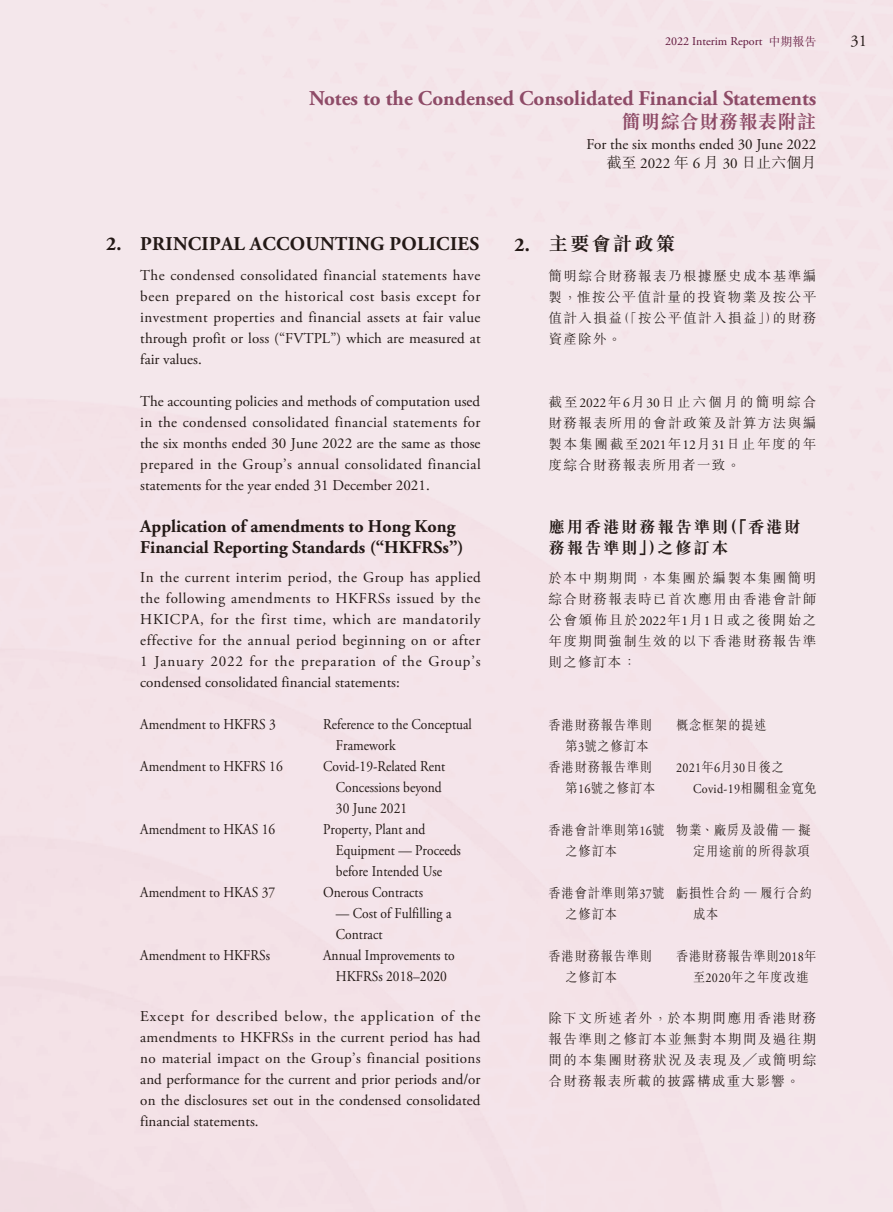
<style>
.page{position:relative;width:893px;height:1212px;background:#f4e7eb}
.page>*{position:absolute;margin:0;border:0;box-sizing:border-box;transform-origin:0 0}
.t1{font:700 21px "Adobe Garamond Pro";color:#8e4b67}
.t2{font:700 19.5px "Adobe Garamond Pro";letter-spacing:.015em;color:#231916}
.t3{font:700 19.5px "M Sung HK";color:#8e4b67}
.t4{font:700 19.5px "M Sung HK";letter-spacing:.1em;color:#231916}
.t5{font:700 18px/21px "Adobe Garamond Pro";color:#231916}
.t6{font:700 16.5px/21px "M Sung HK";letter-spacing:.1em;color:#231916}
.t7{font:16.5px "Adobe Garamond Pro";color:#231916}
.t8{font:15px/21px "Adobe Garamond Pro";color:#231916;text-align:justify}
.t9{font:15px/21px "Adobe Garamond Pro";color:#231916;scale:.9 1}
.t10{font:300 15px "M Sung HK";color:#231916}
.t11{font:300 13.5px/21px "M Sung HK";letter-spacing:.11em;color:#231916;text-align:justify}
.t12{font:300 13.5px/21px "M Sung HK";letter-spacing:.075em;color:#231916;scale:.9 1}
.t13{font:13.5px/21px "Adobe Garamond Pro";letter-spacing:.025em;color:#231916;scale:.9 1}
.t14{font:300 13.5px/21px "M Sung HK";letter-spacing:.06em;color:#231916;scale:.9 1}
.t15{font:12px "Adobe Garamond Pro";color:#60153b}
.s1{font-family:"M Sung HK";font-weight:300}
.s2{font-family:"Adobe Garamond Pro";font-weight:400}
.s3{font-family:"Adobe Garamond Pro"}
</style>
<div class="page">
<p class="t15" style="left:665px;top:34px;width:153px">2022 Interim Report <span class="s1">中期報告</span></p>
<p class="t7" style="left:850px;top:30px;width:18px">31</p>
<h1 class="t1" style="left:309px;top:86px;width:509px">Notes to the Condensed Consolidated Financial Statements</h1>
<h2 class="t3" style="left:621px;top:112px;width:196px">簡明綜合財務報表附註</h2>
<h2 class="t2" style="left:106px;top:233px;width:374px">2. PRINCIPAL ACCOUNTING POLICIES</h2>
<p class="t8" style="left:140px;top:265px;width:342px">The condensed consolidated financial statements have been prepared on the historical cost basis except for investment properties and financial assets at fair value through profit or loss (“FVTPL”) which are measured at fair values.</p>
<p class="t8" style="left:140px;top:391px;width:342px">The accounting policies and methods of computation used in the condensed consolidated financial statements for the six months ended 30 June 2022 are the same as those prepared in the Group’s annual consolidated financial statements for the year ended 31 December 2021.</p>
<p class="t5" style="left:140px;top:516px;width:325px">Application of amendments to Hong Kong<br>Financial Reporting Standards (“HKFRSs”)</p>
<p class="t8" style="left:140px;top:567px;width:342px">In the current interim period, the Group has applied the following amendments to HKFRSs issued by the HKICPA, for the first time, which are mandatorily effective for the annual period beginning on or after 1 January 2022 for the preparation of the Group’s condensed consolidated financial statements:</p>
<p class="t9" style="left:140px;top:714px;width:152px">Amendment to HKFRS 3</p>
<p class="t9" style="left:336px;top:714px;width:153px;text-indent:-13px">Reference to the Conceptual<br>Framework</p>
<p class="t9" style="left:140px;top:756px;width:160px">Amendment to HKFRS 16</p>
<p class="t9" style="left:336px;top:756px;width:123px;text-indent:-13px">Covid-19-Related Rent<br>Concessions beyond<br>30 June 2021</p>
<p class="t9" style="left:140px;top:819px;width:151px">Amendment to HKAS 16</p>
<p class="t9" style="left:336px;top:819px;width:140px;text-indent:-13px">Property, Plant and<br>Equipment — Proceeds before Intended Use</p>
<p class="t9" style="left:140px;top:882px;width:151px">Amendment to HKAS 37</p>
<p class="t9" style="left:323px;top:882px;width:112px">Onerous Contracts</p>
<p class="t9" style="left:336px;top:903px;width:130px">— Cost of Fulfilling a<br>Contract</p>
<p class="t9" style="left:140px;top:945px;width:146px">Amendment to HKFRSs</p>
<p class="t9" style="left:323px;top:945px;width:148px;text-align:center">Annual Improvements to<br>HKFRSs 2018–2020</p>
<p class="t8" style="left:140px;top:1006px;width:342px">Except for described below, the application of the amendments to HKFRSs in the current period has had no material impact on the Group’s financial positions and performance for the current and prior periods and/or on the disclosures set out in the condensed consolidated financial statements.</p>
<p class="t8" style="left:587px;top:135px;width:231px">For the six months ended 30 June 2022</p>
<p class="t10" style="left:606px;top:152px;width:211px">截至 <span class="s2">2022</span> 年 <span class="s2">6</span> 月 <span class="s2">30</span> 日止六個月</p>
<h2 class="t4" style="left:514px;top:234px;width:162px"><span class="s3">2.</span> 主要會計政策</h2>
<p class="t11" style="left:549px;top:264px;width:269px">簡明綜合財務報表乃根據歷史成本基準編製，惟按公平值計量的投資物業及按公平值計入損益（「按公平值計入損益」）的財務資產除外。</p>
<p class="t11" style="left:548px;top:391px;width:269px">截至<span class="s2">2022</span>年<span class="s2">6</span>月<span class="s2">30</span>日止六個月的簡明綜合財務報表所用的會計政策及計算方法與編製本集團截至<span class="s2">2021</span>年<span class="s2">12</span>月<span class="s2">31</span>日止年度的年度綜合財務報表所用者一致。</p>
<p class="t6" style="left:549px;top:516px;width:254px">應用香港財務報告準則（「香港財務報告準則」）之修訂本</p>
<p class="t11" style="left:549px;top:567px;width:269px">於本中期期間，本集團於編製本集團簡明綜合財務報表時已首次應用由香港會計師公會頒佈且於<span class="s2">2022</span>年<span class="s2">1</span>月<span class="s2">1</span>日或之後開始之年度期間強制生效的以下香港財務報告準則之修訂本：</p>
<p class="t12" style="left:549px;top:714px;width:117px;text-align:right">香港財務報告準則第<span class="s2">3</span>號之修訂本</p>
<p class="t12" style="left:676px;top:714px;width:102px">概念框架的提述</p>
<p class="t12" style="left:549px;top:756px;width:120px;text-align:right">香港財務報告準則第<span class="s2">16</span>號之修訂本</p>
<p class="t13" style="left:693px;top:758px;width:139px;text-indent:-17px">2021<span class="s1">年</span>6<span class="s1">月</span>30<span class="s1">日後之<br></span>Covid-19<span class="s1">相關租金寬免</span></p>
<p class="t12" style="left:566px;top:819px;width:111px;text-indent:-17px">香港會計準則第<span class="s2">16</span>號之修訂本</p>
<p class="t12" style="left:676px;top:819px;width:151px;text-align:right">物業、廠房及設備 — 擬定用途前的所得款項</p>
<p class="t12" style="left:566px;top:882px;width:111px;text-indent:-17px">香港會計準則第<span class="s2">37</span>號之修訂本</p>
<p class="t12" style="left:693px;top:882px;width:133px;text-indent:-17px">虧損性合約 — 履行合約成本</p>
<p class="t12" style="left:566px;top:945px;width:98px;text-indent:-17px">香港財務報告準則之修訂本</p>
<p class="t14" style="left:693px;top:945px;width:139px;text-indent:-17px">香港財務報告準則<span class="s2">2018</span>年至<span class="s2">2020</span>年之年度改進</p>
<p class="t11" style="left:549px;top:1006px;width:269px">除下文所述者外，於本期間應用香港財務報告準則之修訂本並無對本期間及過往期間的本集團財務狀況及表現及╱或簡明綜合財務報表所載的披露構成重大影響。</p>
</div>
